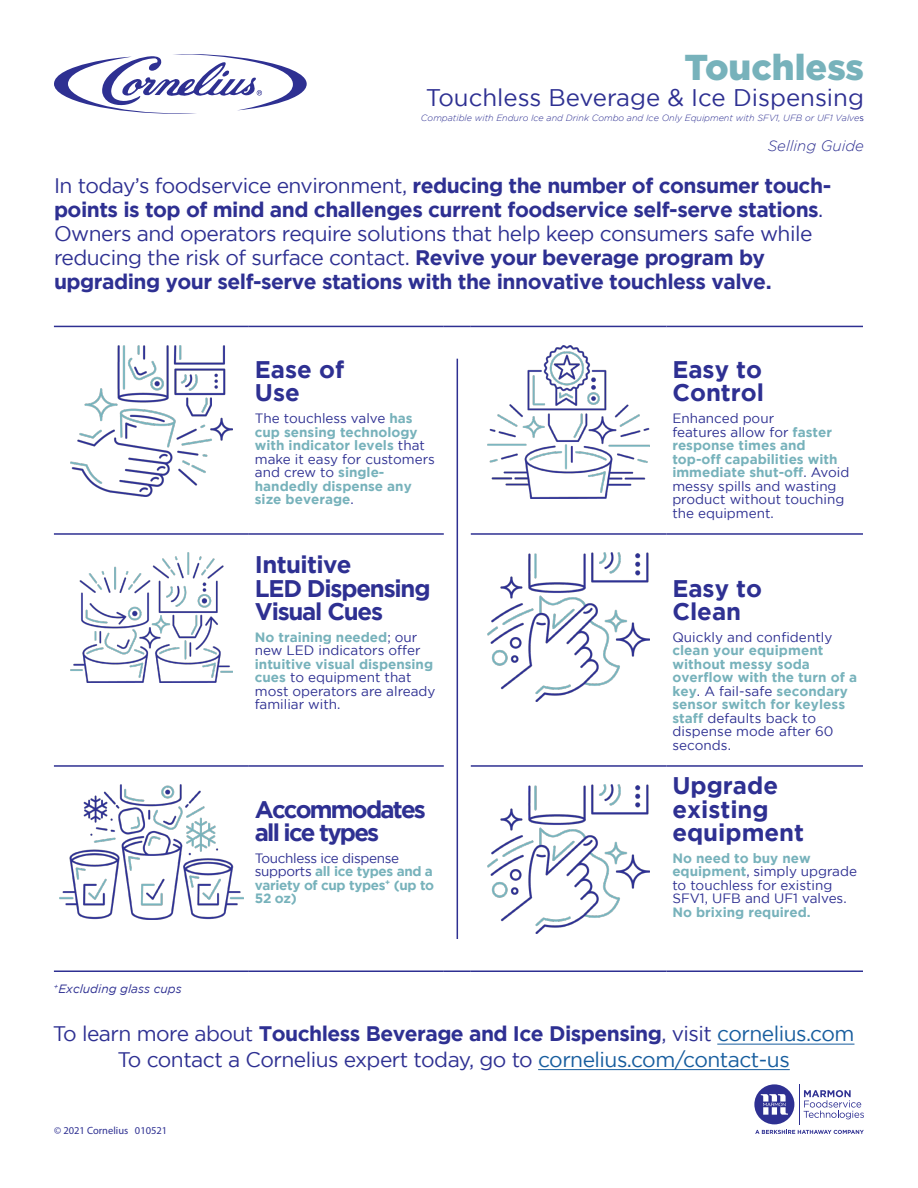
<style>
.page{position:relative;width:918px;height:1188px;background:#fff}
.page>*{position:absolute;margin:0;border:0;box-sizing:border-box;transform-origin:0 0}
.t1{font:900 36px "Gotham";color:#77b2bb}
.t2{font:700 24px "Gotham";letter-spacing:-.025em;color:#2e3092}
.t3{font:700 24px/23.4px "Gotham";color:#2e3092}
.t4{font:24px "Gotham";color:#2e3092}
.t5{font:700 24px "Gotham";letter-spacing:-.05em;color:#2e3092}
.t6{font:700 24px/23.4px "Gotham";letter-spacing:-.075em;color:#2e3092}
.t7{font:700 21px/24px "Gotham";letter-spacing:-.025em;color:#2e3092}
.t8{font:21px "Gotham";letter-spacing:-.025em;color:#2e3092}
.t9{font:italic 300 15px "Gotham";color:#2e3092}
.t10{font:13.5px/13.5px "Gotham";color:#2e3092}
.t11{font:700 13.5px/13.5px "Gotham";color:#77b2bb}
.t12{font:700 13.5px/13.5px "Gotham";letter-spacing:-.025em;color:#77b2bb}
.t13{font:italic 12px "Gotham";color:#2e3092}
.t14{font:10.5px "Myriad Pro";color:#2e3092}
.t15{font:italic 300 9px "Gotham";color:#2e3092}
.s1{font-weight:400;font-style:normal}
.s2{font-weight:400}
.s3{font-weight:400;color:#2e3092}
.s4{font-weight:700;color:#77b2bb}
.s5{font-weight:400;color:#175d9e}
.s6{color:#175d9e}
</style>
<div class="page">
<svg style="left:54px;top:54px;width:253px;height:60px"></svg>
<svg style="left:755px;top:1130px;width:109px;height:4px"></svg>
<hr style="left:799px;top:1084px;width:1px;height:40px;background:#2e3092">
<svg style="left:804px;top:1090px;width:60px;height:29px"></svg>
<svg style="left:754px;top:1084px;width:40px;height:40px"></svg>
<hr style="left:717px;top:1044px;width:137px;height:1px;background:#175d9e">
<hr style="left:538px;top:1069px;width:252px;height:1px;background:#175d9e">
<hr style="left:249px;top:326px;width:195px;height:1px;background:#2e3092">
<svg style="left:444px;top:326px;width:27px;height:1px"></svg>
<hr style="left:54px;top:326px;width:195px;height:1px;background:#2e3092">
<hr style="left:471px;top:326px;width:195px;height:1px;background:#2e3092">
<hr style="left:54px;top:533px;width:195px;height:2px;background:#2e3092">
<hr style="left:471px;top:533px;width:195px;height:2px;background:#2e3092">
<hr style="left:471px;top:765px;width:195px;height:2px;background:#2e3092">
<hr style="left:471px;top:970px;width:195px;height:2px;background:#2e3092">
<hr style="left:666px;top:326px;width:197px;height:1px;background:#2e3092">
<hr style="left:249px;top:533px;width:195px;height:2px;background:#2e3092">
<hr style="left:666px;top:533px;width:197px;height:2px;background:#2e3092">
<hr style="left:54px;top:765px;width:195px;height:2px;background:#2e3092">
<hr style="left:54px;top:970px;width:195px;height:2px;background:#2e3092">
<hr style="left:249px;top:765px;width:195px;height:2px;background:#2e3092">
<hr style="left:666px;top:765px;width:197px;height:2px;background:#2e3092">
<hr style="left:249px;top:970px;width:195px;height:2px;background:#2e3092">
<hr style="left:444px;top:970px;width:27px;height:2px;background:#2e3092">
<hr style="left:666px;top:970px;width:197px;height:2px;background:#2e3092">
<img style="left:70px;top:345px;width:162px;height:152px">
<hr style="left:457px;top:359px;width:1px;height:580px;background:#2e3092">
<img style="left:488px;top:345px;width:162px;height:154px">
<img style="left:70px;top:553px;width:162px;height:130px">
<img style="left:488px;top:553px;width:162px;height:148px">
<img style="left:59px;top:785px;width:185px;height:135px">
<img style="left:488px;top:785px;width:162px;height:148px">
<p class="t1" style="left:685px;top:46px;width:181px">Touchless</p>
<p class="t4" style="left:426px;top:84px;width:440px">Touchless Beverage &amp; Ice Dispensing</p>
<p class="t15" style="left:421px;top:113px;width:445px">Compatible with Enduro Ice and Drink Combo and Ice Only Equipment with SFV1, UFB or UF1 Valve<span class="s1">s</span></p>
<p class="t9" style="left:768px;top:137px;width:98px">Selling Guide</p>
<p class="t7" style="left:54px;top:173px;width:779px"><span class="s2">In today’s foodservice environment,</span> reducing the number of consumer touch&shy;points is top of mind and challenges current foodservice self-serve stations<span class="s2">.<br>Owners and operators require solutions that help keep consumers safe while reducing the risk of surface contact.</span> Revive your beverage program by upgrading your self-serve stations with the innovative touchless valve.</p>
<p class="t2" style="left:255px;top:356px;width:91px">Ease of</p>
<p class="t2" style="left:255px;top:379px;width:46px">Use</p>
<p class="t2" style="left:672px;top:356px;width:91px">Easy to</p>
<p class="t3" style="left:672px;top:381px;width:93px">Control</p>
<p class="t11" style="left:255px;top:411px;width:182px"><span class="s3">The touchless valve</span> has cup sensing technology with indicator levels <span class="s3">that make it easy for customers and crew to</span> single&shy;handedly dispense any size beverage<span class="s3">.</span></p>
<p class="t10" style="left:672px;top:412px;width:179px">Enhanced pour<br>features allow for <span class="s4">faster response times and top-off capabilities with immediate shut-off</span>. Avoid messy spills and wasting product without touching the equipment.</p>
<p class="t2" style="left:255px;top:551px;width:98px">Intuitive</p>
<p class="t5" style="left:255px;top:574px;width:177px">LED Dispensing</p>
<p class="t5" style="left:255px;top:598px;width:130px">Visual Cues</p>
<p class="t2" style="left:672px;top:574px;width:91px">Easy to</p>
<p class="t2" style="left:672px;top:598px;width:70px">Clean</p>
<p class="t10" style="left:255px;top:630px;width:182px"><span class="s4">No training needed</span>; our new LED indicators offer <span class="s4">intuitive visual dispensing cues</span> to equipment that most operators are already familiar with.</p>
<p class="t11" style="left:672px;top:630px;width:186px"><span class="s3">Quickly and confidently </span>clean your equipment without messy soda overflow with the turn of a key<span class="s3">. A fail-safe</span> secondary sensor switch for keyless staff <span class="s3">defaults back to dispense mode after 60 seconds.</span></p>
<p class="t6" style="left:255px;top:797px;width:173px">Accommodates all ice types</p>
<p class="t3" style="left:672px;top:773px;width:133px">Upgrade existing equipment</p>
<p class="t13" style="left:54px;top:982px;width:129px"><sup>+</sup>Excluding glass cups</p>
<p class="t12" style="left:255px;top:851px;width:181px"><span class="s3">Touchless ice dispense supports</span> all ice types and a variety of cup types<sup>+</sup> (up to<br>52 oz)</p>
<p class="t10" style="left:672px;top:851px;width:186px"><span class="s4">No need to buy new equipment</span>, simply upgrade to touchless for existing<br>SFV1, UFB and UF1 valves.<br><span class="s4">No brixing required.</span></p>
<p class="t7" style="left:53px;top:1021px;width:803px"><span class="s2">To learn more about</span> Touchless Beverage and Ice Dispensing<span class="s2">, visit</span> <span class="s5">cornelius.com</span></p>
<p class="t8" style="left:118px;top:1048px;width:674px">To contact a Cornelius expert today, go to <span class="s6">cornelius.com/contact-us</span></p>
<p class="t14" style="left:54px;top:1124px;width:115px">© 2021 Cornelius 010521</p>
</div>
